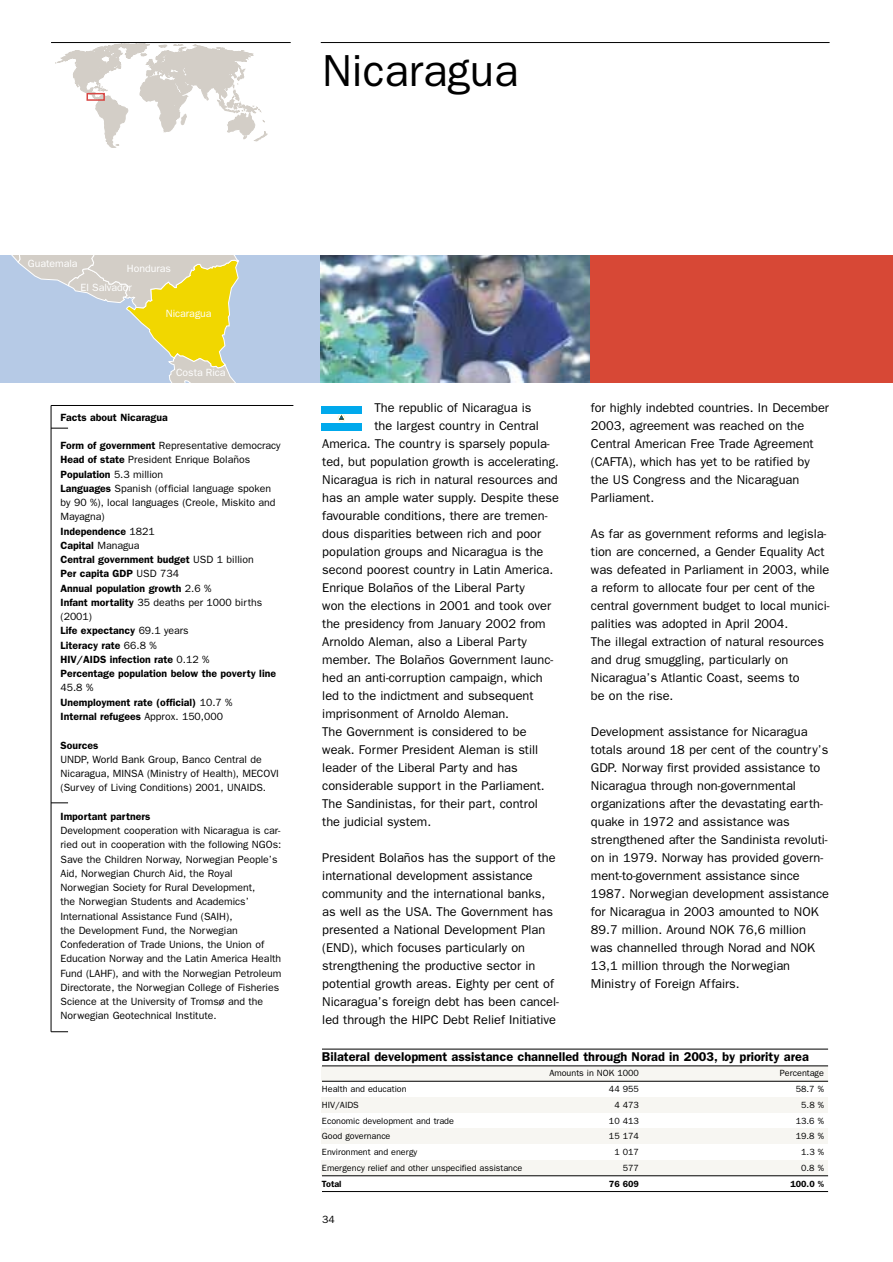
<style>
.page{position:relative;width:893px;height:1262px;background:#fff}
.page>*{position:absolute;margin:0;border:0;box-sizing:border-box;transform-origin:0 0}
.t1{font:45px "Franklin Gothic";color:#000}
.t2{font:12.75px/18px "Franklin Gothic";color:#000}
.t3{font:600 12.75px "Franklin Gothic";color:#000}
.t4{font:10.5px/14.2px "Franklin Gothic";color:#000}
.t5{font:600 10.5px/14.2px "Franklin Gothic";color:#000}
.t6{font:10.5px "Franklin Gothic";color:#fff}
.t7{font:9px "Franklin Gothic";color:#000}
.t8{font:600 9px "Franklin Gothic";color:#000}
.s1{font-weight:400}
.s2{font-weight:600}
</style>
<div class="page">
<div style="left:321px;top:1065px;width:507px;height:16px;background:#f7f6f2"></div>
<div style="left:321px;top:1097px;width:507px;height:15px;background:#f7f6f2"></div>
<div style="left:321px;top:1128px;width:507px;height:15px;background:#f7f6f2"></div>
<div style="left:321px;top:1160px;width:507px;height:15px;background:#f7f6f2"></div>
<svg style="left:56px;top:44px;width:211px;height:104px"></svg>
<div style="left:86px;top:93px;width:19px;height:8px;border:2px solid #d74744"></div>
<div style="left:0;top:255px;width:321px;height:128px;background:#b6cae6"></div>
<svg style="left:11px;top:255px;width:228px;height:128px"></svg>
<img style="left:321px;top:255px;width:269px;height:128px">
<div style="left:590px;top:255px;width:302px;height:128px;background:#d74836"></div>
<div style="left:321px;top:406px;width:41px;height:24px;background:#00a9ec"></div>
<div style="left:321px;top:414px;width:41px;height:8px;background:#fff"></div>
<svg style="left:338px;top:414px;width:8px;height:8px"></svg>
<hr style="left:51px;top:405px;width:1px;height:626px;background:#000">
<svg style="left:51px;top:1031px;width:17px;height:1px"></svg>
<svg style="left:51px;top:428px;width:17px;height:1px"></svg>
<svg style="left:51px;top:802px;width:17px;height:1px"></svg>
<hr style="left:51px;top:405px;width:242px;height:1px;background:#000">
<hr style="left:51px;top:42px;width:240px;height:1px;background:#000">
<hr style="left:321px;top:42px;width:508px;height:1px;background:#000">
<hr style="left:322px;top:1048px;width:506px;height:1px;background:#000">
<hr style="left:322px;top:1065px;width:506px;height:1px;background:#000">
<hr style="left:322px;top:1081px;width:506px;height:1px;background:#000">
<hr style="left:322px;top:1175px;width:506px;height:1px;background:#000">
<hr style="left:322px;top:1191px;width:506px;height:1px;background:#000">
<p class="t1" style="left:322px;top:55px;width:198px">Nicaragua</p>
<p class="t6" style="left:28px;top:259px;width:51px">Guatemala</p>
<p class="t6" style="left:127px;top:264px;width:46px">Honduras</p>
<p class="t6" style="left:81px;top:284px;width:53px">El Salvador</p>
<p class="t6" style="left:166px;top:310px;width:47px">Nicaragua</p>
<p class="t6" style="left:176px;top:369px;width:51px">Costa Rica</p>
<p class="t5" style="left:61px;top:411px;width:109px">Facts about Nicaragua</p>
<p class="t5" style="left:61px;top:439px;width:221px">Form of government <span class="s1">Representative democracy<br></span>Head of state <span class="s1">President Enrique Bolaños<br></span>Population <span class="s1">5.3 million<br></span>Languages <span class="s1">Spanish (official language spoken by 90 %), local languages (Creole, Miskito and<br>Mayagna)<br></span>Independence <span class="s1">1821<br></span>Capital <span class="s1">Managua<br></span>Central government budget <span class="s1">USD 1 billion<br></span>Per capita GDP <span class="s1">USD 734<br></span>Annual population growth <span class="s1">2.6 %<br></span>Infant mortality <span class="s1">35 deaths per 1000 births (2001)<br></span>Life expectancy <span class="s1">69.1 years<br></span>Literacy rate <span class="s1">66.8 %<br></span>HIV/AIDS infection rate <span class="s1">0.12 %<br></span>Percentage population below the poverty line<br><span class="s1">45.8 %<br></span>Unemployment rate (official) <span class="s1">10.7 %<br></span>Internal refugees <span class="s1">Approx. 150,000</span></p>
<p class="t4" style="left:61px;top:738px;width:220px"><span class="s2">Sources<br></span>UNDP, World Bank Group, Banco Central de Nicaragua, MINSA (Ministry of Health), MECOVI (Survey of Living Conditions) 2001, UNAIDS.</p>
<p class="t4" style="left:61px;top:810px;width:222px"><span class="s2">Important partners<br></span>Development cooperation with Nicaragua is car&shy;ried out in cooperation with the following NGOs:<br>Save the Children Norway, Norwegian People’s Aid, Norwegian Church Aid, the Royal Norwegian Society for Rural Development,<br>the Norwegian Students and Academics’ International Assistance Fund (SAIH),<br>the Development Fund, the Norwegian Confederation of Trade Unions, the Union of Education Norway and the Latin America Health Fund (LAHF), and with the Norwegian Petroleum Directorate, the Norwegian College of Fisheries Science at the University of Tromsø and the Norwegian Geotechnical Institute.</p>
<p class="t2" style="left:374px;top:400px;width:158px">The republic of Nicaragua is</p>
<p class="t2" style="left:374px;top:418px;width:166px">the largest country in Central</p>
<p class="t2" style="left:322px;top:436px;width:229px">America. The country is sparsely popula-</p>
<p class="t2" style="left:322px;top:454px;width:238px">ted, but population growth is accelerating.</p>
<p class="t2" style="left:322px;top:472px;width:237px">Nicaragua is rich in natural resources and</p>
<p class="t2" style="left:322px;top:490px;width:238px">has an ample water supply. Despite these</p>
<p class="t2" style="left:322px;top:508px;width:227px">favourable conditions, there are tremen-</p>
<p class="t2" style="left:322px;top:526px;width:220px">dous disparities between rich and poor</p>
<p class="t2" style="left:322px;top:544px;width:223px">population groups and Nicaragua is the</p>
<p class="t2" style="left:322px;top:562px;width:232px">second poorest country in Latin America.</p>
<p class="t2" style="left:322px;top:580px;width:204px">Enrique Bolaños of the Liberal Party</p>
<p class="t2" style="left:322px;top:598px;width:230px">won the elections in 2001 and took over</p>
<p class="t2" style="left:322px;top:616px;width:225px">the presidency from January 2002 from</p>
<p class="t2" style="left:322px;top:634px;width:206px">Arnoldo Aleman, also a Liberal Party</p>
<p class="t2" style="left:322px;top:652px;width:232px">member. The Bolaños Government launc-</p>
<p class="t2" style="left:322px;top:670px;width:222px">hed an anti-corruption campaign, which</p>
<p class="t2" style="left:322px;top:688px;width:213px">led to the indictment and subsequent</p>
<p class="t2" style="left:322px;top:706px;width:188px">imprisonment of Arnoldo Aleman.</p>
<p class="t2" style="left:322px;top:724px;width:206px">The Government is considered to be</p>
<p class="t2" style="left:322px;top:742px;width:217px">weak. Former President Aleman is still</p>
<p class="t2" style="left:322px;top:760px;width:197px">leader of the Liberal Party and has</p>
<p class="t2" style="left:322px;top:778px;width:224px">considerable support in the Parliament.</p>
<p class="t2" style="left:322px;top:796px;width:217px">The Sandinistas, for their part, control</p>
<p class="t2" style="left:322px;top:814px;width:110px">the judicial system.</p>
<p class="t2" style="left:322px;top:850px;width:238px">President Bolaños has the support of the international development assistance community and the international banks, as well as the USA. The Government has presented a National Development Plan (END), which focuses particularly on strengthening the productive sector in potential growth areas. Eighty per cent of Nicaragua’s foreign debt has been cancel&shy;led through the HIPC Debt Relief Initiative</p>
<p class="t2" style="left:591px;top:400px;width:239px">for highly indebted countries. In December 2003, agreement was reached on the Central American Free Trade Agreement (CAFTA), which has yet to be ratified by the US Congress and the Nicaraguan Parliament.</p>
<p class="t2" style="left:591px;top:526px;width:240px">As far as government reforms and legisla&shy;tion are concerned, a Gender Equality Act was defeated in Parliament in 2003, while a reform to allocate four per cent of the central government budget to local munici&shy;palities was adopted in April 2004.<br>The illegal extraction of natural resources and drug smuggling, particularly on Nicaragua’s Atlantic Coast, seems to<br>be on the rise.</p>
<p class="t2" style="left:591px;top:724px;width:240px">Development assistance for Nicaragua totals around 18 per cent of the country’s GDP. Norway first provided assistance to Nicaragua through non-governmental organizations after the devastating earth&shy;quake in 1972 and assistance was strengthened after the Sandinista revoluti&shy;on in 1979. Norway has provided govern&shy;ment-to-government assistance since 1987. Norwegian development assistance for Nicaragua in 2003 amounted to NOK 89.7 million. Around NOK 76,6 million was channelled through Norad and NOK 13,1 million through the Norwegian Ministry of Foreign Affairs.</p>
<p class="t3" style="left:322px;top:1052px;width:488px">Bilateral development assistance channelled through Norad in 2003, by priority area</p>
<p class="t7" style="left:549px;top:1070px;width:91px">Amounts in NOK 1000</p>
<p class="t7" style="left:779px;top:1070px;width:46px">Percentage</p>
<p class="t7" style="left:322px;top:1086px;width:86px">Health and education</p>
<p class="t7" style="left:609px;top:1086px;width:31px">44 955</p>
<p class="t7" style="left:795px;top:1086px;width:30px">58.7 %</p>
<p class="t7" style="left:322px;top:1101px;width:38px">HIV/AIDS</p>
<p class="t7" style="left:614px;top:1101px;width:26px">4 473</p>
<p class="t7" style="left:801px;top:1101px;width:24px">5.8 %</p>
<p class="t7" style="left:322px;top:1117px;width:133px">Economic development and trade</p>
<p class="t7" style="left:609px;top:1117px;width:31px">10 413</p>
<p class="t7" style="left:795px;top:1117px;width:30px">13.6 %</p>
<p class="t7" style="left:322px;top:1133px;width:70px">Good governance</p>
<p class="t7" style="left:609px;top:1133px;width:31px">15 174</p>
<p class="t7" style="left:795px;top:1133px;width:30px">19.8 %</p>
<p class="t7" style="left:322px;top:1149px;width:97px">Environment and energy</p>
<p class="t7" style="left:614px;top:1149px;width:26px">1 017</p>
<p class="t7" style="left:801px;top:1149px;width:24px">1.3 %</p>
<p class="t7" style="left:322px;top:1164px;width:202px">Emergency relief and other unspecified assistance</p>
<p class="t7" style="left:622px;top:1164px;width:18px">577</p>
<p class="t7" style="left:801px;top:1164px;width:24px">0.8 %</p>
<p class="t8" style="left:322px;top:1180px;width:21px">Total</p>
<p class="t8" style="left:609px;top:1180px;width:31px">76 609</p>
<p class="t8" style="left:790px;top:1180px;width:35px">100.0 %</p>
<p class="t4" style="left:322px;top:1212px;width:14px">34</p>
</div>
